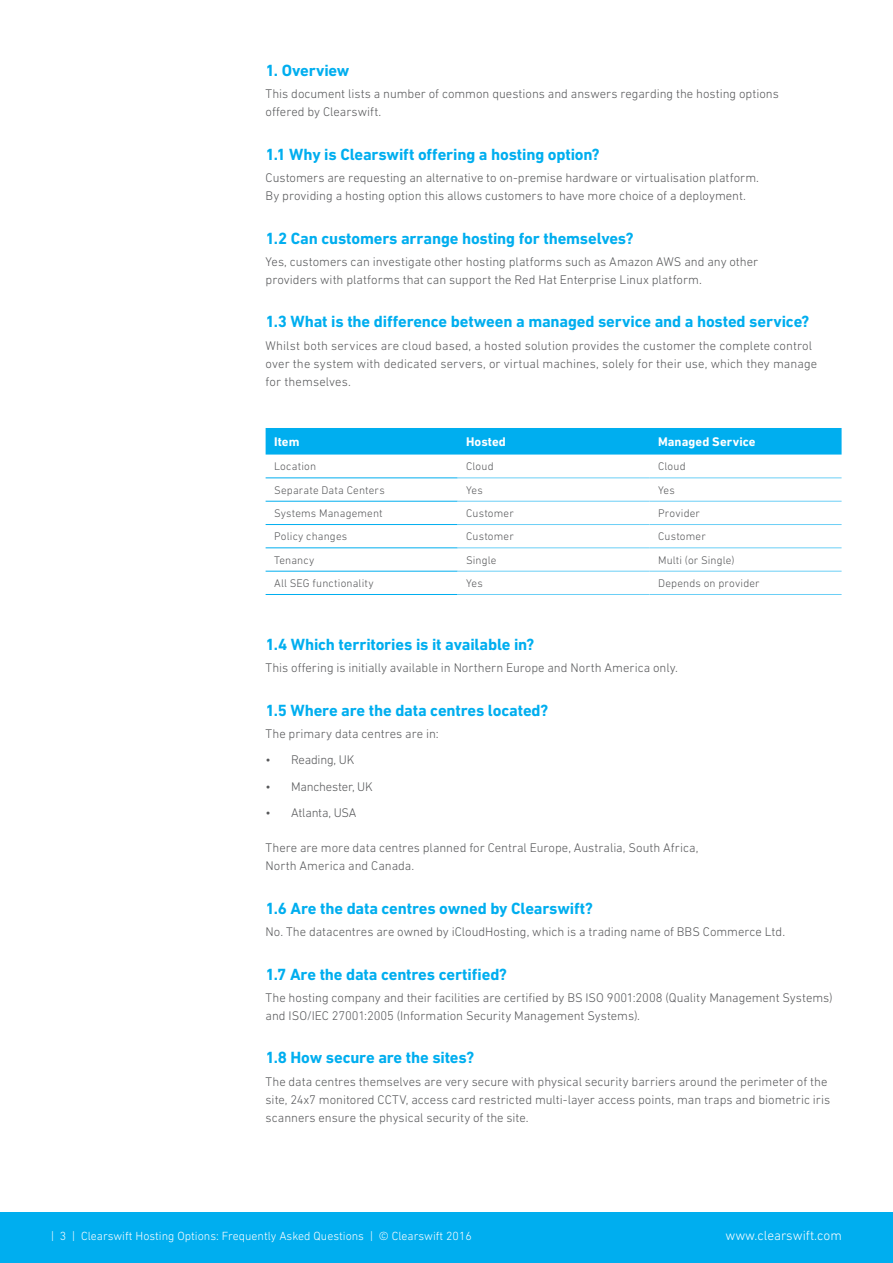
<style>
.page{position:relative;width:893px;height:1263px;background:#fff}
.page>*{position:absolute;margin:0;border:0;box-sizing:border-box;transform-origin:0 0}
.t1{font:700 16.5px "DIN Next LT Pro";letter-spacing:-.01em;color:#00aeef}
.t2{font:300 13.5px "DIN Next LT Pro";color:#fff}
.t3{font:300 12.75px/18px "DIN Next LT Pro";color:#57585a}
.t4{font:300 12.75px "DIN Next LT Pro";letter-spacing:-.02em;color:#57585a}
.t5{font:700 12.75px "DIN Next LT Pro";letter-spacing:.005em;color:#fff}
.t6{font:300 12px "DIN Next LT Pro";color:#fff}
.t7{font:300 11.25px "DIN Next LT Pro";letter-spacing:.015em;color:#57585a}
</style>
<div class="page">
<div style="left:266px;top:428px;width:576px;height:27px;background:#00aeef"></div>
<hr style="left:266px;top:477px;width:192px;height:1px;background:#00aeef">
<hr style="left:266px;top:501px;width:192px;height:1px;background:#00aeef">
<hr style="left:266px;top:524px;width:192px;height:1px;background:#00aeef">
<hr style="left:266px;top:547px;width:192px;height:1px;background:#00aeef">
<hr style="left:266px;top:571px;width:192px;height:1px;background:#00aeef">
<hr style="left:266px;top:594px;width:192px;height:1px;background:#00aeef">
<hr style="left:458px;top:477px;width:192px;height:1px;background:#6bcff6">
<hr style="left:650px;top:477px;width:192px;height:1px;background:#6bcff6">
<hr style="left:458px;top:501px;width:192px;height:1px;background:#6bcff6">
<hr style="left:650px;top:501px;width:192px;height:1px;background:#6bcff6">
<hr style="left:458px;top:524px;width:192px;height:1px;background:#6bcff6">
<hr style="left:650px;top:524px;width:192px;height:1px;background:#6bcff6">
<hr style="left:458px;top:547px;width:192px;height:1px;background:#6bcff6">
<hr style="left:650px;top:547px;width:192px;height:1px;background:#6bcff6">
<hr style="left:458px;top:571px;width:192px;height:1px;background:#6bcff6">
<hr style="left:650px;top:571px;width:192px;height:1px;background:#6bcff6">
<hr style="left:458px;top:594px;width:192px;height:1px;background:#6bcff6">
<hr style="left:650px;top:594px;width:192px;height:1px;background:#6bcff6">
<div style="left:0;top:1212px;width:893px;height:51px;background:#00aeef"></div>
<p class="t1" style="left:266px;top:61px;width:85px">1. Overview</p>
<p class="t3" style="left:266px;top:85px;width:515px">This document lists a number of common questions and answers regarding the hosting options offered by Clearswift.</p>
<p class="t1" style="left:266px;top:145px;width:336px">1.1 Why is Clearswift offering a hosting option?</p>
<p class="t3" style="left:266px;top:169px;width:495px">Customers are requesting an alternative to on-premise hardware or virtualisation platform.<br>By providing a hosting option this allows customers to have more choice of a deployment.</p>
<p class="t1" style="left:266px;top:228px;width:369px">1.2 Can customers arrange hosting for themselves?</p>
<p class="t3" style="left:266px;top:252px;width:494px">Yes, customers can investigate other hosting platforms such as Amazon AWS and any other providers with platforms that can support the Red Hat Enterprise Linux platform.</p>
<p class="t1" style="left:266px;top:312px;width:545px">1.3 What is the difference between a managed service and a hosted service?</p>
<p class="t3" style="left:266px;top:336px;width:553px">Whilst both services are cloud based, a hosted solution provides the customer the complete control over the system with dedicated servers, or virtual machines, solely for their use, which they manage for themselves.</p>
<p class="t5" style="left:274px;top:434px;width:27px">Item</p>
<p class="t5" style="left:466px;top:434px;width:41px">Hosted</p>
<p class="t5" style="left:658px;top:434px;width:99px">Managed Service</p>
<p class="t7" style="left:274px;top:460px;width:44px">Location</p>
<p class="t7" style="left:466px;top:460px;width:29px">Cloud</p>
<p class="t7" style="left:658px;top:460px;width:29px">Cloud</p>
<p class="t7" style="left:274px;top:483px;width:112px">Separate Data Centers</p>
<p class="t7" style="left:466px;top:483px;width:18px">Yes</p>
<p class="t7" style="left:658px;top:483px;width:18px">Yes</p>
<p class="t7" style="left:274px;top:507px;width:110px">Systems Management</p>
<p class="t7" style="left:466px;top:507px;width:49px">Customer</p>
<p class="t7" style="left:658px;top:507px;width:43px">Provider</p>
<p class="t7" style="left:274px;top:530px;width:75px">Policy changes</p>
<p class="t7" style="left:466px;top:530px;width:49px">Customer</p>
<p class="t7" style="left:658px;top:530px;width:49px">Customer</p>
<p class="t7" style="left:274px;top:553px;width:42px">Tenancy</p>
<p class="t7" style="left:466px;top:553px;width:32px">Single</p>
<p class="t7" style="left:658px;top:553px;width:78px">Multi (or Single)</p>
<p class="t7" style="left:274px;top:577px;width:101px">All SEG functionality</p>
<p class="t7" style="left:466px;top:577px;width:18px">Yes</p>
<p class="t7" style="left:658px;top:577px;width:103px">Depends on provider</p>
<p class="t1" style="left:266px;top:634px;width:270px">1.4 Which territories is it available in?</p>
<p class="t3" style="left:266px;top:658px;width:414px">This offering is initially available in Northern Europe and North America only.</p>
<p class="t1" style="left:266px;top:700px;width:284px">1.5 Where are the data centres located?</p>
<p class="t3" style="left:266px;top:724px;width:175px">The primary data centres are in:</p>
<p class="t4" style="left:266px;top:753px;width:90px">• Reading, UK</p>
<p class="t4" style="left:266px;top:779px;width:109px">• Manchester, UK</p>
<p class="t4" style="left:266px;top:806px;width:92px">• Atlanta, USA</p>
<p class="t3" style="left:266px;top:839px;width:434px">There are more data centres planned for Central Europe, Australia, South Africa,<br>North America and Canada.</p>
<p class="t1" style="left:266px;top:898px;width:329px">1.6 Are the data centres owned by Clearswift?</p>
<p class="t3" style="left:266px;top:923px;width:521px">No. The datacentres are owned by iCloudHosting, which is a trading name of BBS Commerce Ltd.</p>
<p class="t1" style="left:266px;top:964px;width:243px">1.7 Are the data centres certified?</p>
<p class="t3" style="left:266px;top:988px;width:568px">The hosting company and their facilities are certified by BS ISO 9001:2008 (Quality Management Systems) and ISO/IEC 27001:2005 (Information Security Management Systems).</p>
<p class="t1" style="left:266px;top:1048px;width:210px">1.8 How secure are the sites?</p>
<p class="t3" style="left:266px;top:1072px;width:566px">The data centres themselves are very secure with physical security barriers around the perimeter of the site, 24x7 monitored CCTV, access card restricted multi-layer access points, man traps and biometric iris scanners ensure the physical security of the site.</p>
<p class="t6" style="left:51px;top:1229px;width:422px">| 3 | Clearswift Hosting Options: Frequently Asked Questions | © Clearswift 2016</p>
<p class="t2" style="left:725px;top:1227px;width:118px">www.clearswift.com</p>
</div>
